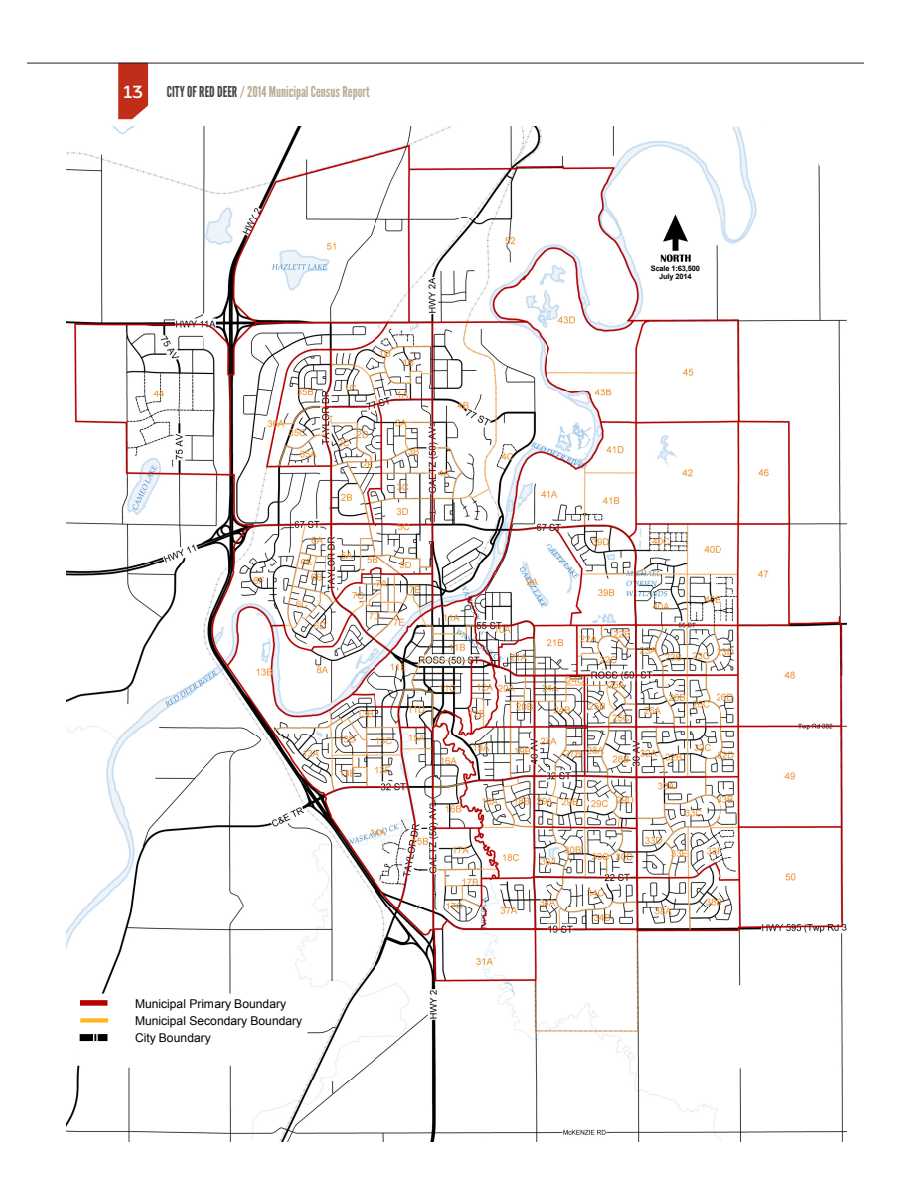
<style>
.page{position:relative;width:918px;height:1188px;background:#fff}
.page>*{position:absolute;margin:0;border:0;box-sizing:border-box;transform-origin:0 0}
.t1{font:500 18px "Global";color:#fff}
.t2{font:15px "League Gothic";color:#b8ab95}
.t3{font:12.15px/17.7px "Arial";color:#000}
.t4{font:700 7.5px/8.4px "Arial";letter-spacing:-.03em;color:#000;text-align:center}
.s1{color:#40453d}
</style>
<div class="page">
<svg style="left:118px;top:64px;width:30px;height:55px;background:#c43b29"></svg>
<hr style="left:27px;top:63px;width:837px;height:1px;background:#231f20">
<img style="left:66px;top:127px;width:675px;height:92px">
<img style="left:66px;top:219px;width:781px;height:922px">
<div style="left:644px;top:191px;width:60px;height:93px;background:#fff"></div>
<img style="left:660px;top:214px;width:31px;height:48px">
<svg style="left:741px;top:133px;width:106px;height:90px"></svg>
<div style="left:77px;top:994px;width:230px;height:71px;background:#fff"></div>
<div style="left:83px;top:1000px;width:22px;height:6px;background:#b60000"></div>
<div style="left:81px;top:1031px;width:25px;height:12px;border:1px solid #fff"></div>
<div style="left:83px;top:1034px;width:21px;height:7px;background:#000"></div>
<div style="left:93px;top:1031px;width:5px;height:12px;border:1px solid #fff"></div>
<div style="left:82px;top:1018px;width:24px;height:5px;background:#ffb619"></div>
<p class="t1" style="left:123px;top:82px;width:21px">13</p>
<p class="t2" style="left:167px;top:82px;width:204px"><span class="s1">CITY OF RED DEER</span> / 2014 Municipal Census Report</p>
<p class="t4" style="left:651px;top:264px;width:51px">Scale 1:63,500<br>July 2014</p>
<p class="t3" style="left:135px;top:995px;width:169px">Municipal Primary Boundary<br>Municipal Secondary Boundary</p>
<p class="t3" style="left:135px;top:1029px;width:77px">City Boundary</p>
</div>
